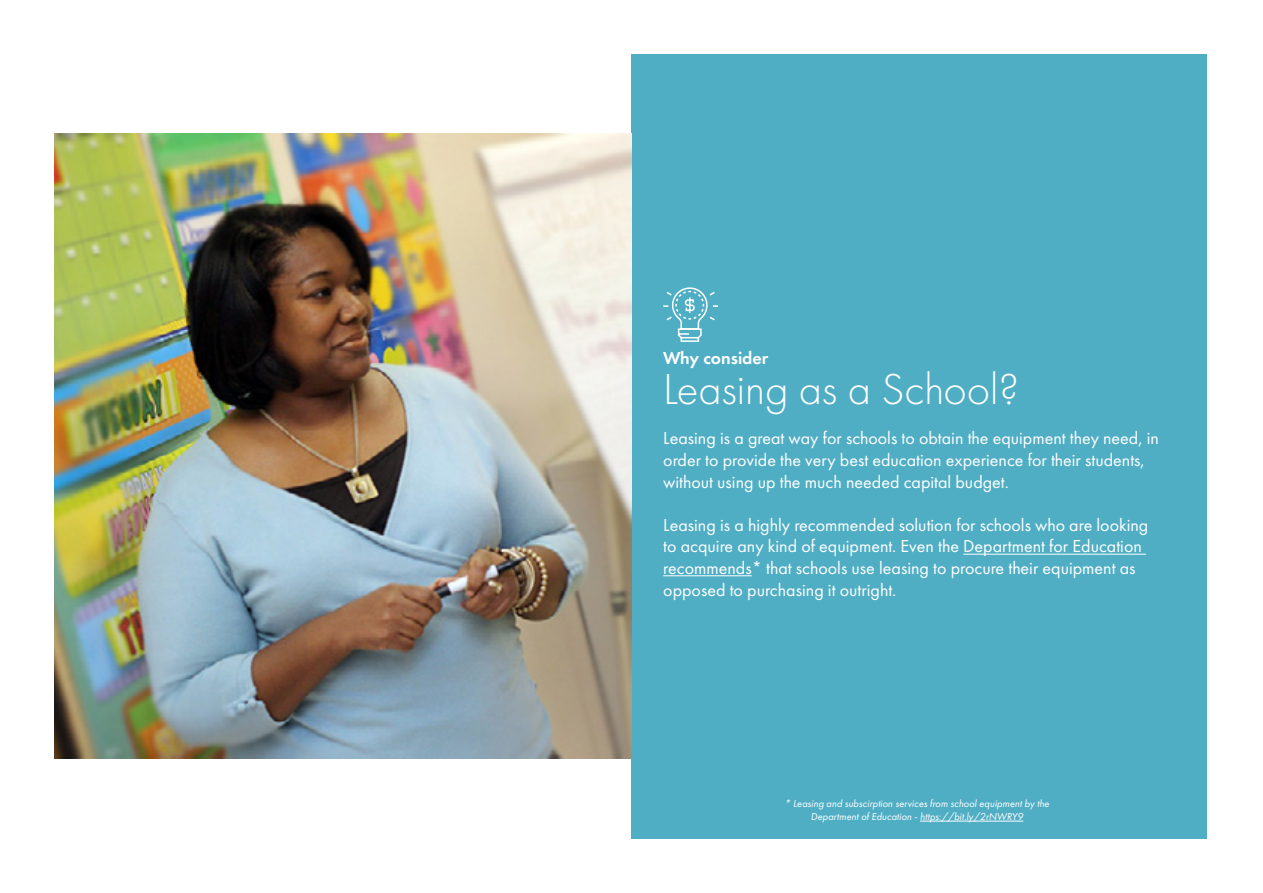
<style>
.page{position:relative;width:1263px;height:893px;background:#fff}
.page>*{position:absolute;margin:0;border:0;box-sizing:border-box;transform-origin:0 0}
.t1{font:300 45px "Futura PT";color:#fff}
.t2{font:18px/21.6px "Futura PT";color:#fff}
.t3{font:600 18px "Futura PT";color:#fff}
.t4{font:italic 10.5px/12.6px "Futura PT";color:#fff;text-align:center}
</style>
<div class="page">
<div style="left:631px;top:54px;width:576px;height:785px;background:#50aec4"></div>
<hr style="left:963px;top:554px;width:183px;height:1px;background:#fff">
<hr style="left:663px;top:575px;width:89px;height:1px;background:#fff">
<hr style="left:920px;top:821px;width:103px;height:1px;background:#fff">
<svg style="left:663px;top:287px;width:55px;height:55px"></svg>
<img style="left:54px;top:134px;width:577px;height:625px">
<p class="t3" style="left:663px;top:346px;width:107px">Why consider</p>
<h1 class="t1" style="left:663px;top:363px;width:358px">Leasing as a School?</h1>
<p class="t2" style="left:663px;top:427px;width:497px">Leasing is a great way for schools to obtain the equipment they need, in order to provide the very best education experience for their students, without using up the much needed capital budget.</p>
<p class="t2" style="left:663px;top:514px;width:487px">Leasing is a highly recommended solution for schools who are looking to acquire any kind of equipment. Even the Department for Education recommends* that schools use leasing to procure their equipment as opposed to purchasing it outright.</p>
<p class="t4" style="left:785px;top:798px;width:266px">* Leasing and subscirption services from school equipment by the<br>Department of Education - https://bit.ly/2rNWRY9</p>
</div>
